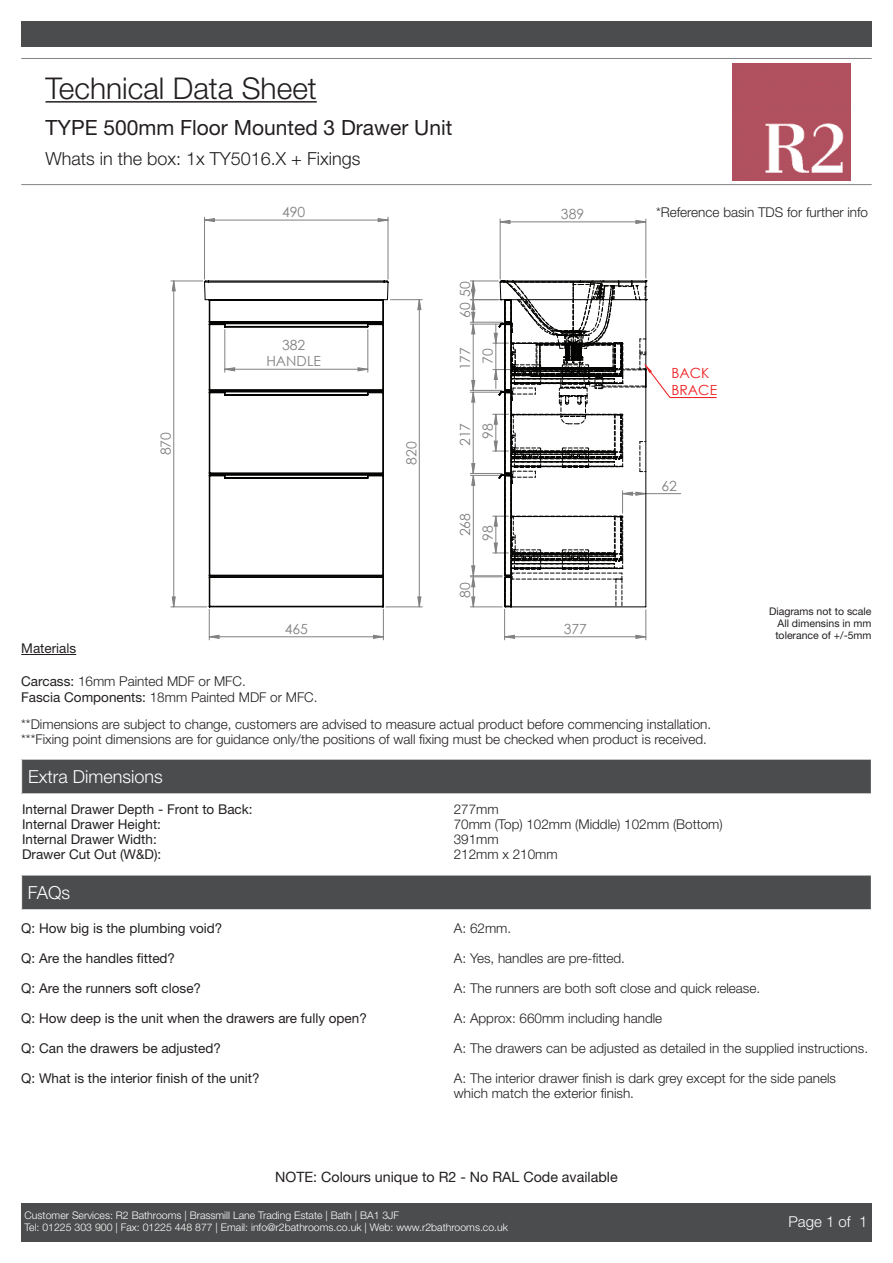
<style>
.page{position:relative;width:893px;height:1263px;background:#fff}
.page>*{position:absolute;margin:0;border:0;box-sizing:border-box;transform-origin:0 0}
.t1{font:300 30px "Helvetica Neue LT Std";color:#231f20}
.t2{font:21px "Helvetica Neue LT Std";color:#231f20}
.t3{font:300 18px "Helvetica Neue LT Std";color:#231f20}
.t4{font:300 18px "Helvetica Neue LT Std";color:#fff}
.t5{font:300 15px "Helvetica Neue LT Std";color:#fff}
.t6{font:14.25px "Helvetica Neue LT Std";color:#231f20}
.t7{font:13.95px/16.6px "Century Gothic";color:#808180;text-align:center}
.t8{font:13.95px/16.8px "Century Gothic";color:#ee2123}
.t9{font:300 13.5px/15px "Helvetica Neue LT Std";color:#231f20}
.t10{font:13.5px/15px "Helvetica Neue LT Std";color:#231f20}
.t11{font:300 10.5px/12.6px "Helvetica Neue LT Std";color:#fff}
.t12{font:10.5px/12px "Helvetica Neue LT Std";color:#231f20;text-align:justify}
.s1{font-weight:400}
</style>
<div class="page">
<img style="left:733px;top:63px;width:117px;height:118px">
<div style="left:21px;top:1203px;width:851px;height:39px;background:#4b4c4d"></div>
<hr style="left:46px;top:101px;width:271px;height:2px;background:#231f20">
<hr style="left:21px;top:58px;width:851px;height:1px;background:#808285">
<hr style="left:21px;top:184px;width:851px;height:1px;background:#808285">
<div style="left:21px;top:21px;width:851px;height:26px;background:#4b4c4d"></div>
<div style="left:22px;top:875px;width:849px;height:35px;background:#4b4c4d"></div>
<hr style="left:21px;top:909px;width:851px;height:1px;background:#fff">
<hr style="left:21px;top:875px;width:851px;height:1px;background:#fff">
<hr style="left:21px;top:654px;width:55px;height:1px;background:#231f20">
<div style="left:22px;top:759px;width:849px;height:35px;background:#4b4c4d"></div>
<hr style="left:21px;top:793px;width:851px;height:1px;background:#fff">
<hr style="left:21px;top:759px;width:851px;height:1px;background:#fff">
<hr style="left:383px;top:609px;width:1px;height:31px;background:#808180">
<hr style="left:209px;top:609px;width:1px;height:31px;background:#808180">
<hr style="left:204px;top:217px;width:1px;height:62px;background:#808180">
<hr style="left:388px;top:217px;width:1px;height:62px;background:#808180">
<hr style="left:504px;top:609px;width:1px;height:31px;background:#808180">
<hr style="left:646px;top:610px;width:1px;height:30px;background:#808180">
<hr style="left:171px;top:281px;width:32px;height:1px;background:#808180">
<hr style="left:171px;top:607px;width:36px;height:1px;background:#808180">
<hr style="left:646px;top:219px;width:1px;height:59px;background:#808180">
<svg style="left:209px;top:638px;width:175px;height:1px"></svg>
<svg style="left:204px;top:219px;width:442px;height:419px"></svg>
<svg style="left:172px;top:281px;width:245px;height:326px"></svg>
<svg style="left:500px;top:220px;width:146px;height:4px"></svg>
<svg style="left:204px;top:280px;width:185px;height:328px"></svg>
<svg style="left:417px;top:278px;width:300px;height:329px"></svg>
<h1 class="t1" style="left:46px;top:70px;width:273px">Technical Data Sheet</h1>
<h2 class="t2" style="left:45px;top:115px;width:408px">TYPE 500mm Floor Mounted 3 Drawer Unit</h2>
<h3 class="t3" style="left:45px;top:148px;width:316px">Whats in the box: 1x TY5016.X + Fixings</h3>
<p class="t7" style="left:282px;top:203px;width:25px">490</p>
<p class="t7" style="left:266px;top:336px;width:56px">382<br>HANDLE</p>
<p class="t7" style="left:157px;top:455px;width:25px;rotate:-90deg">870</p>
<p class="t7" style="left:403px;top:465px;width:25px;rotate:-90deg">820</p>
<p class="t7" style="left:285px;top:620px;width:25px">465</p>
<p class="t10" style="left:21px;top:641px;width:56px">Materials</p>
<p class="t9" style="left:21px;top:672px;width:298px;line-height:16.2px"><span class="s1">Carcass:</span> 16mm Painted MDF or MFC.<br><span class="s1">Fascia Components:</span> 18mm Painted MDF or MFC.</p>
<p class="t7" style="left:457px;top:318px;width:38px;rotate:-90deg">60 50</p>
<p class="t7" style="left:457px;top:370px;width:25px;rotate:-90deg">177</p>
<p class="t7" style="left:479px;top:364px;width:17px;rotate:-90deg">70</p>
<p class="t7" style="left:457px;top:446px;width:25px;rotate:-90deg">217</p>
<p class="t7" style="left:479px;top:439px;width:17px;rotate:-90deg">98</p>
<p class="t7" style="left:457px;top:536px;width:25px;rotate:-90deg">268</p>
<p class="t7" style="left:479px;top:541px;width:17px;rotate:-90deg">98</p>
<p class="t7" style="left:457px;top:598px;width:17px;rotate:-90deg">80</p>
<p class="t7" style="left:561px;top:205px;width:25px">389</p>
<p class="t7" style="left:564px;top:620px;width:25px">377</p>
<p class="t9" style="left:656px;top:204px;width:214px">*Reference basin TDS for further info</p>
<p class="t8" style="left:671px;top:364px;width:47px">BACK<br>BRACE</p>
<p class="t7" style="left:661px;top:477px;width:17px">62</p>
<p class="t12" style="left:775px;top:605px;width:98px;text-indent:-6px">Diagrams not to scale All dimensins in mm tolerance of +/-5mm</p>
<p class="t9" style="left:21px;top:716px;width:691px">**Dimensions are subject to change, customers are advised to measure actual product before commencing installation. ***Fixing point dimensions are for guidance only/the positions of wall fixing must be checked when product is received.</p>
<h3 class="t4" style="left:28px;top:765px;width:136px">Extra Dimensions</h3>
<p class="t10" style="left:22px;top:802px;width:232px">Internal Drawer Depth - Front to Back:<br>Internal Drawer Height:<br>Internal Drawer Width:<br>Drawer Cut Out (W&amp;D):</p>
<p class="t9" style="left:454px;top:801px;width:271px">277mm<br>70mm (Top) 102mm (Middle) 102mm (Bottom)<br>391mm<br>212mm x 210mm</p>
<h3 class="t4" style="left:28px;top:881px;width:44px">FAQs</h3>
<p class="t10" style="left:21px;top:921px;width:203px">Q: How big is the plumbing void?</p>
<p class="t10" style="left:21px;top:951px;width:155px">Q: Are the handles fitted?</p>
<p class="t10" style="left:21px;top:981px;width:181px">Q: Are the runners soft close?</p>
<p class="t10" style="left:21px;top:1011px;width:347px">Q: How deep is the unit when the drawers are fully open?</p>
<p class="t10" style="left:21px;top:1041px;width:201px">Q: Can the drawers be adjusted?</p>
<p class="t10" style="left:21px;top:1071px;width:240px">Q: What is the interior finish of the unit?</p>
<p class="t9" style="left:454px;top:921px;width:59px">A: 62mm.</p>
<p class="t9" style="left:454px;top:951px;width:173px">A: Yes, handles are pre-fitted.</p>
<p class="t9" style="left:454px;top:981px;width:308px">A: The runners are both soft close and quick release.</p>
<p class="t9" style="left:454px;top:1011px;width:210px">A: Approx: 660mm including handle</p>
<p class="t9" style="left:454px;top:1041px;width:416px">A: The drawers can be adjusted as detailed in the supplied instructions.</p>
<p class="t9" style="left:454px;top:1071px;width:384px">A: The interior drawer finish is dark grey except for the side panels which match the exterior finish.</p>
<p class="t6" style="left:275px;top:1168px;width:344px">NOTE: Colours unique to R2 - No RAL Code available</p>
<p class="t11" style="left:25px;top:1208px;width:485px">Customer Services: R2 Bathrooms | Brassmill Lane Trading Estate | Bath | BA1 3JF<br>Tel: 01225 303 900 | Fax: 01225 448 877 | Email: info@r2bathrooms.co.uk | Web: www.r2bathrooms.co.uk</p>
<p class="t5" style="left:788px;top:1212px;width:80px">Page 1 of 1</p>
</div>
